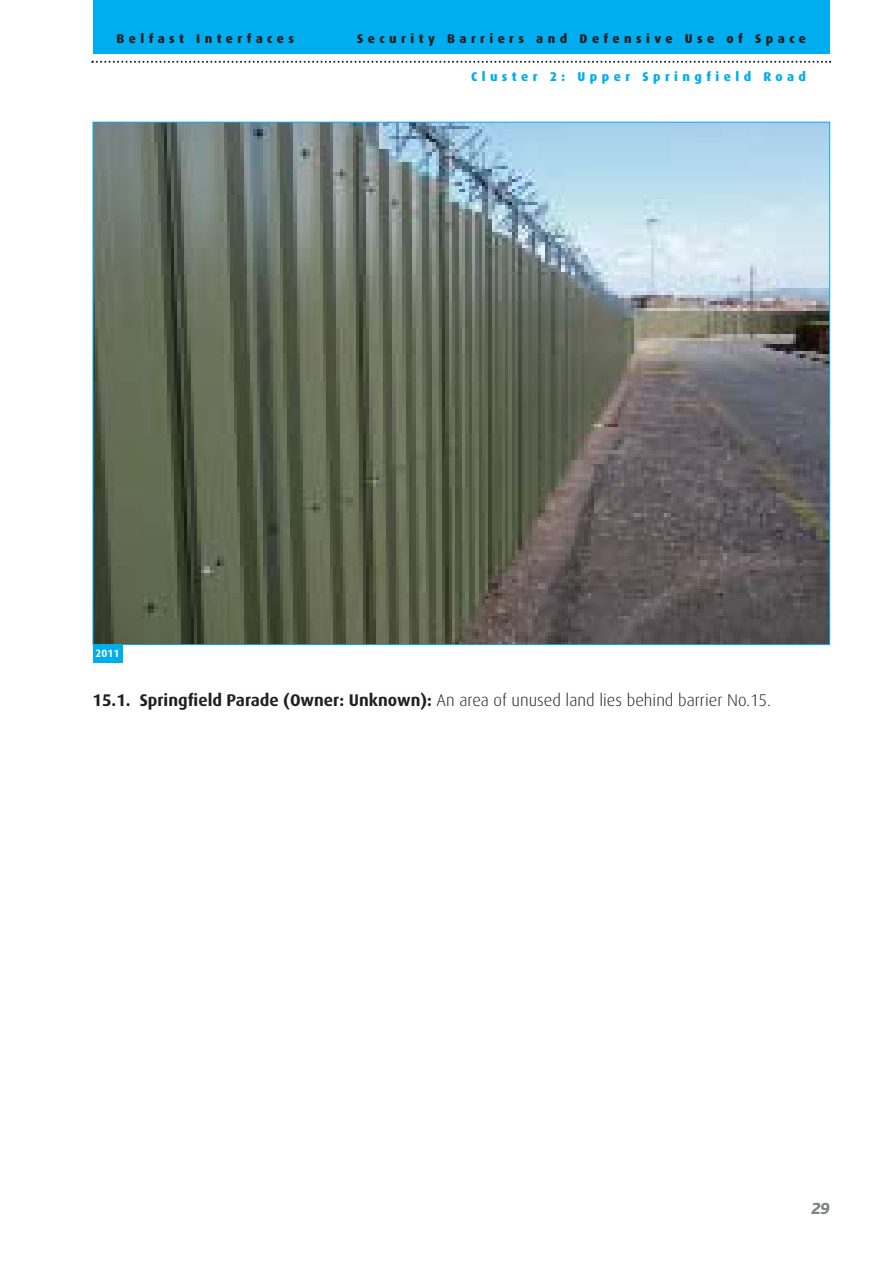
<style>
.page{position:relative;width:893px;height:1263px;background:#fff}
.page>*{position:absolute;margin:0;border:0;box-sizing:border-box;transform-origin:0 0}
.t1{font:300 16.95px "Dax";color:#231f20}
.t2{font:italic 800 16.95px "Bliss";color:#808285}
.t3{font:800 12.75px "Dax";letter-spacing:.35em;color:#231f20}
.t4{font:800 12.75px "Dax";letter-spacing:.35em;color:#00aeef}
.t5{font:700 10.65px "Dax";color:#fff}
.s1{font-weight:700}
</style>
<div class="page">
<svg style="left:91px;top:61px;width:740px;height:2px"></svg>
<div style="left:93px;top:0;width:737px;height:54px;background:#00aeef"></div>
<img style="left:95px;top:124px;width:733px;height:519px">
<div style="left:93px;top:645px;width:30px;height:18px;background:#00aeef"></div>
<p class="t3" style="left:117px;top:33px;width:179px">Belfast Interfaces</p>
<p class="t3" style="left:357px;top:33px;width:450px">Security Barriers and Defensive Use of Space</p>
<p class="t4" style="left:471px;top:71px;width:337px">Cluster 2: Upper Springfield Road</p>
<p class="t5" style="left:96px;top:648px;width:25px">2011</p>
<p class="t1" style="left:93px;top:693px;width:680px"><span class="s1">15.1. Springfield Parade (Owner: Unknown):</span> An area of unused land lies behind barrier No.15.</p>
<p class="t2" style="left:811px;top:1202px;width:20px">29</p>
</div>
